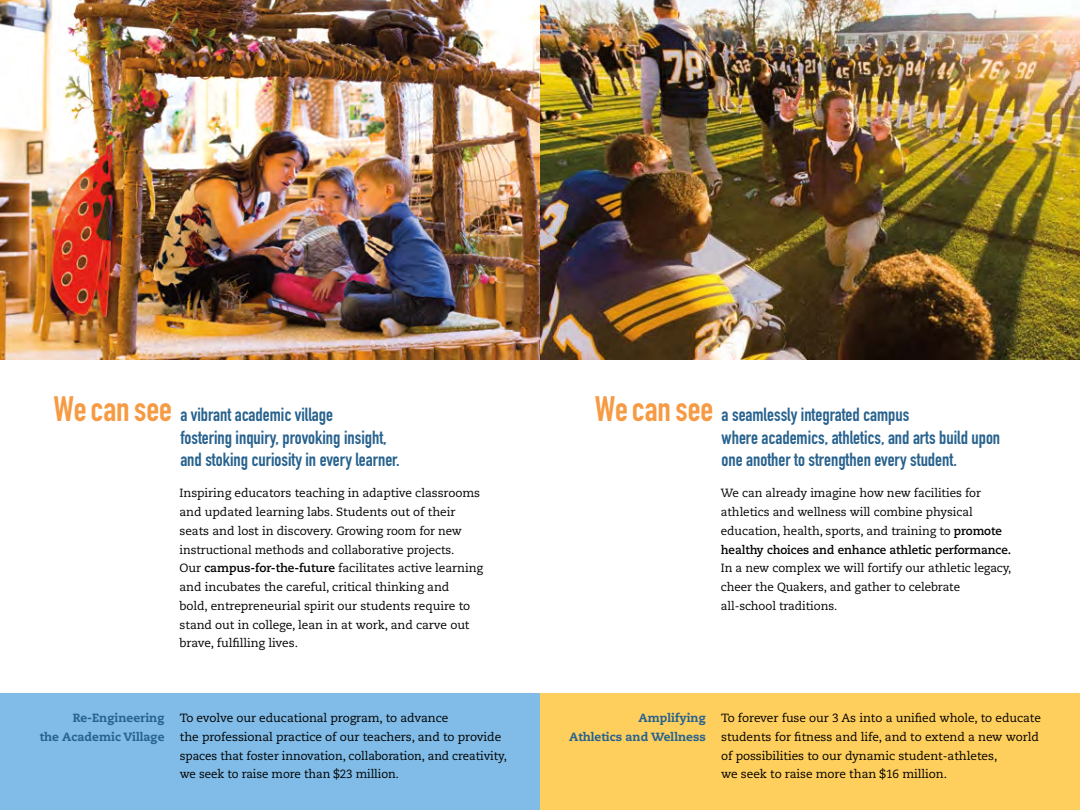
<style>
.page{position:relative;width:1080px;height:810px;background:#fff}
.page>*{position:absolute;margin:0;border:0;box-sizing:border-box;transform-origin:0 0}
.t1{font:18.75px/22.5px "DIN Engschrift Std";color:#28628e}
.t2{font:11.88px/18.8px "Caecilia LT Std";letter-spacing:-.005em;color:#000}
.t3{font:800 11.88px/18.8px "Caecilia LT Std";color:#28628e;text-align:right}
.s1{font-size:34.88px;color:#f69a43}
.s2{font-weight:700}
</style>
<div class="page">
<div style="left:0;top:694px;width:540px;height:116px;background:#80bce7"></div>
<img style="left:0;top:0;width:540px;height:360px">
<div style="left:540px;top:694px;width:540px;height:116px;background:#ffcf5d"></div>
<img style="left:540px;top:0;width:540px;height:360px">
<h1 class="t1" style="left:180px;top:403px;width:221px;text-indent:-127px"><span class="s1">We can see</span> a vibrant academic village<br>fostering inquiry, provoking insight, and stoking curiosity in every learner.</h1>
<p class="t2" style="left:180px;top:484px;width:305px">Inspiring educators teaching in adaptive classrooms and updated learning labs. Students out of their seats and lost in discovery. Growing room for new instructional methods and collaborative projects.<br>Our <span class="s2">campus-for-the-future</span> facilitates active learning and incubates the careful, critical thinking and<br>bold, entrepreneurial spirit our students require to stand out in college, lean in at work, and carve out brave, fulfilling lives.</p>
<h1 class="t1" style="left:722px;top:403px;width:280px;text-indent:-127px"><span class="s1">We can see</span> a seamlessly integrated campus<br>where academics, athletics, and arts build upon one another to strengthen every student.</h1>
<p class="t2" style="left:721px;top:484px;width:292px">We can already imagine how new facilities for athletics and wellness will combine physical education, health, sports, and training to <span class="s2">promote healthy choices and enhance athletic performance.</span></p>
<p class="t2" style="left:721px;top:559px;width:292px">In a new complex we will fortify our athletic legacy, cheer the Quakers, and gather to celebrate all-school traditions.</p>
<p class="t3" style="left:40px;top:709px;width:126px">Re-Engineering<br>the Academic Village</p>
<p class="t3" style="left:569px;top:709px;width:138px">Amplifying<br>Athletics and Wellness</p>
<p class="t2" style="left:180px;top:709px;width:329px">To evolve our educational program, to advance<br>the professional practice of our teachers, and to provide spaces that foster innovation, collaboration, and creativity, we seek to raise more than $23 million.</p>
<p class="t2" style="left:721px;top:709px;width:321px">To forever fuse our 3 As into a unified whole, to educate students for fitness and life, and to extend a new world of possibilities to our dynamic student-athletes,<br>we seek to raise more than $16 million.</p>
</div>
